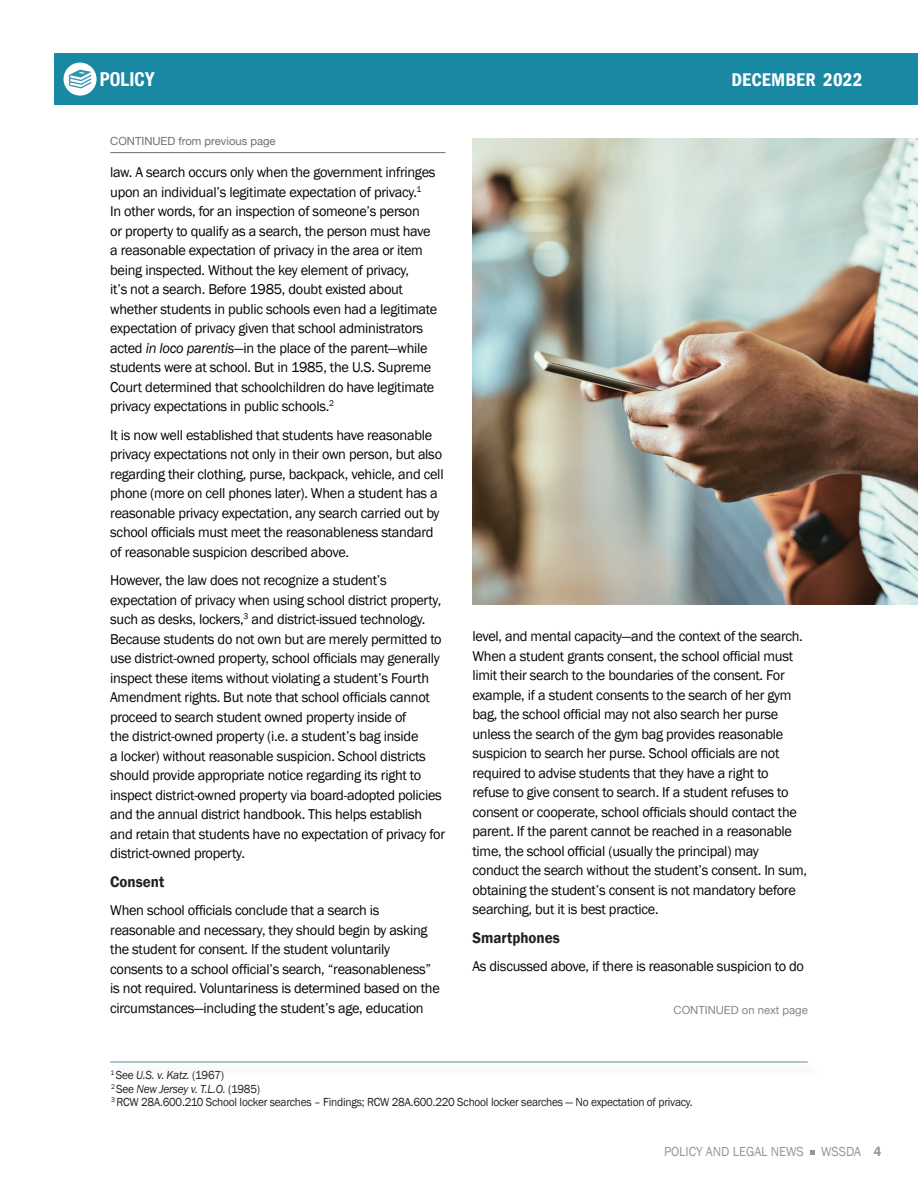
<style>
.page{position:relative;width:918px;height:1188px;background:#fff}
.page>*{position:absolute;margin:0;border:0;box-sizing:border-box;transform-origin:0 0}
.Header_0{font:700 condensed 19.35px "Helvetica Neue LT Std";color:#fff}
.t1{font:600 condensed 18.9px "Franklin Gothic";letter-spacing:.01em;color:#fff}
.t2{font:600 15.75px "Franklin Gothic";color:#231f20;scale:.95 1}
.t3{font:14.7px/19.5px "Franklin Gothic";letter-spacing:-.02em;color:#020304}
.t4{font:13.5px "Franklin Gothic";color:#949698;scale:.95 1}
.t5{font:12px "Franklin Gothic";letter-spacing:-.02em;color:#231f20;scale:.95 1}
.t6{font:italic 12px "Franklin Gothic";letter-spacing:-.02em;color:#231f20;scale:.95 1}
.t7{font:11.25px "Helvetica Neue";color:#6d6f71}
.t8{font:11.25px "Helvetica Neue";color:#7e8990}
.s1{font-style:italic}
.s2{font-style:normal}
.s3{font-weight:600}
</style>
<div class="page">
<svg style="left:810px;top:1150px;width:5px;height:5px"></svg>
<img style="left:472px;top:139px;width:446px;height:465px">
<div style="left:111px;top:1061px;width:711px;height:17px;background:#fbfbfb"></div>
<hr style="left:110px;top:1062px;width:698px;height:1px;background:#52909e">
<hr style="left:110px;top:152px;width:336px;height:1px;background:#6d6f71">
<div style="left:54px;top:54px;width:864px;height:51px;background:#1988a3"></div>
<div style="left:64px;top:63px;width:33px;height:33px;background:#fff;border-radius:50%"></div>
<svg style="left:69px;top:70px;width:22px;height:18px"></svg>
<p class="Header_0" style="left:100px;top:68px;width:57px">POLICY</p>
<p class="t1" style="left:731px;top:67px;width:133px">DECEMBER 2022</p>
<p class="t7" style="left:110px;top:133px;width:167px">CONTINUED from previous page</p>
<p class="t3" style="left:110px;top:163px;width:329px">law. A search occurs only when the government infringes upon an individual’s legitimate expectation of privacy.<sup>1<br></sup>In other words, for an inspection of someone’s person<br>or property to qualify as a search, the person must have a reasonable expectation of privacy in the area or item being inspected. Without the key element of privacy,<br>it’s not a search. Before 1985, doubt existed about whether students in public schools even had a legitimate expectation of privacy given that school administrators acted <span class="s1">in loco parentis</span>—in the place of the parent—while students were at school. But in 1985, the U.S. Supreme Court determined that schoolchildren do have legitimate privacy expectations in public schools.<sup>2</sup></p>
<p class="t3" style="left:110px;top:426px;width:335px">It is now well established that students have reasonable privacy expectations not only in their own person, but also regarding their clothing, purse, backpack, vehicle, and cell phone (more on cell phones later). When a student has a reasonable privacy expectation, any search carried out by school officials must meet the reasonableness standard of reasonable suspicion described above.</p>
<p class="t3" style="left:110px;top:571px;width:336px">However, the law does not recognize a student’s expectation of privacy when using school district property, such as desks, lockers,<sup>3</sup> and district-issued technology.<br>Because students do not own but are merely permitted to use district-owned property, school officials may generally inspect these items without violating a student’s Fourth Amendment rights. But note that school officials cannot proceed to search student owned property inside of<br>the district-owned property (i.e. a student’s bag inside<br>a locker) without reasonable suspicion. School districts should provide appropriate notice regarding its right to inspect district-owned property via board-adopted policies and the annual district handbook. This helps establish and retain that students have no expectation of privacy for district-owned property.</p>
<p class="t2" style="left:110px;top:872px;width:59px">Consent</p>
<p class="t3" style="left:110px;top:901px;width:331px">When school officials conclude that a search is reasonable and necessary, they should begin by asking the student for consent. If the student voluntarily consents to a school official’s search, “reasonableness” is not required. Voluntariness is determined based on the circumstances—including the student’s age, education</p>
<p class="t3" style="left:472px;top:627px;width:336px">level, and mental capacity—and the context of the search.<br>When a student grants consent, the school official must limit their search to the boundaries of the consent. For example, if a student consents to the search of her gym bag, the school official may not also search her purse unless the search of the gym bag provides reasonable suspicion to search her purse. School officials are not required to advise students that they have a right to refuse to give consent to search. If a student refuses to consent or cooperate, school officials should contact the parent. If the parent cannot be reached in a reasonable time, the school official (usually the principal) may conduct the search without the student’s consent. In sum, obtaining the student’s consent is not mandatory before searching, but it is best practice.</p>
<p class="t2" style="left:472px;top:928px;width:93px">Smartphones</p>
<p class="t3" style="left:472px;top:957px;width:333px">As discussed above, if there is reasonable suspicion to do</p>
<p class="t8" style="left:674px;top:1002px;width:136px">CONTINUED on next page</p>
<p class="t6" style="left:111px;top:1068px;width:121px"><sup>1</sup> <span class="s2">See</span> U.S. v. Katz. <span class="s2">(1967)</span></p>
<p class="t6" style="left:111px;top:1081px;width:158px"><sup>2</sup> <span class="s2">See</span> New Jersey v. T.L.O. <span class="s2">(1985)</span></p>
<p class="t5" style="left:111px;top:1095px;width:614px"><sup>3</sup> RCW 28A.600.210 School locker searches – Findings; RCW 28A.600.220 School locker searches — No expectation of privacy.</p>
<p class="t4" style="left:664px;top:1143px;width:149px">POLICY AND LEGAL NEWS</p>
<p class="t4" style="left:821px;top:1143px;width:65px">WSSDA <span class="s3">4</span></p>
</div>
